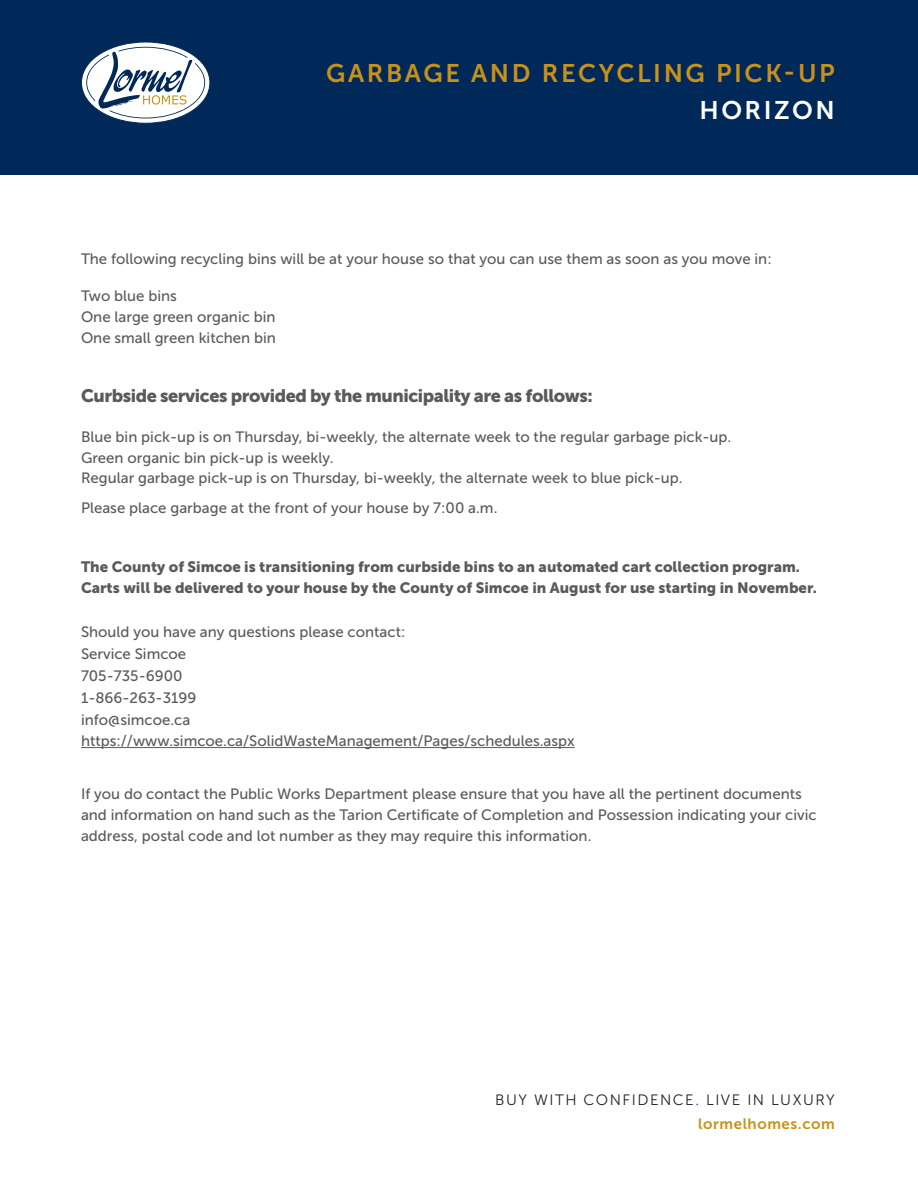
<style>
.page{position:relative;width:918px;height:1188px;background:#fff}
.page>*{position:absolute;margin:0;border:0;box-sizing:border-box;transform-origin:0 0}
.t1{font:25.35px "Museo Sans 700";letter-spacing:.1em;color:#c89118}
.t2{font:25.35px "Museo Sans 700";letter-spacing:.1em;color:#fff}
.t3{font:18px "Museo Sans 900";letter-spacing:-.025em;color:#585a5c}
.t4{font:15px/21px "Museo Sans 500";color:#585a5c}
.t5{font:15px/21px "Museo Sans 900";color:#585a5c}
.t6{font:15px "Museo Sans 300";letter-spacing:.1em;color:#231f20}
.t7{font:15px "Museo Sans 700";letter-spacing:.04em;color:#c89118}
</style>
<div class="page">
<hr style="left:81px;top:747px;width:494px;height:1px;background:#585a5c">
<div style="left:0;top:0;width:918px;height:175px;background:#002858"></div>
<svg style="left:81px;top:42px;width:129px;height:81px"></svg>
<p class="t1" style="left:326px;top:59px;width:510px">GARBAGE AND RECYCLING PICK-UP</p>
<p class="t2" style="left:699px;top:96px;width:137px">HORIZON</p>
<p class="t4" style="left:81px;top:248px;width:692px">The following recycling bins will be at your house so that you can use them as soon as you move in:</p>
<p class="t4" style="left:81px;top:285px;width:196px">Two blue bins<br>One large green organic bin<br>One small green kitchen bin</p>
<p class="t3" style="left:81px;top:386px;width:513px">Curbside services provided by the municipality are as follows:</p>
<p class="t4" style="left:81px;top:427px;width:652px">Blue bin pick-up is on Thursday, bi-weekly, the alternate week to the regular garbage pick-up.</p>
<p class="t4" style="left:81px;top:447px;width:254px">Green organic bin pick-up is weekly.</p>
<p class="t4" style="left:81px;top:468px;width:603px">Regular garbage pick-up is on Thursday, bi-weekly, the alternate week to blue pick-up.</p>
<p class="t4" style="left:81px;top:497px;width:418px">Please place garbage at the front of your house by 7:00 a.m.</p>
<p class="t5" style="left:81px;top:557px;width:738px">The County of Simcoe is transitioning from curbside bins to an automated cart collection program.<br>Carts will be delivered to your house by the County of Simcoe in August for use starting in November.</p>
<p class="t4" style="left:81px;top:621px;width:326px">Should you have any questions please contact:</p>
<p class="t4" style="left:81px;top:643px;width:107px">Service Simcoe</p>
<p class="t4" style="left:81px;top:665px;width:103px">705-735-6900</p>
<p class="t4" style="left:81px;top:687px;width:117px">1-866-263-3199</p>
<p class="t4" style="left:81px;top:709px;width:495px">info@simcoe.ca https://www.simcoe.ca/SolidWasteManagement/Pages/schedules.aspx</p>
<p class="t4" style="left:81px;top:784px;width:737px">If you do contact the Public Works Department please ensure that you have all the pertinent documents and information on hand such as the Tarion Certificate of Completion and Possession indicating your civic address, postal code and lot number as they may require this information.</p>
<p class="t6" style="left:495px;top:1092px;width:341px">BUY WITH CONFIDENCE. LIVE IN LUXURY</p>
<p class="t7" style="left:698px;top:1115px;width:138px">lormelhomes.com</p>
</div>
